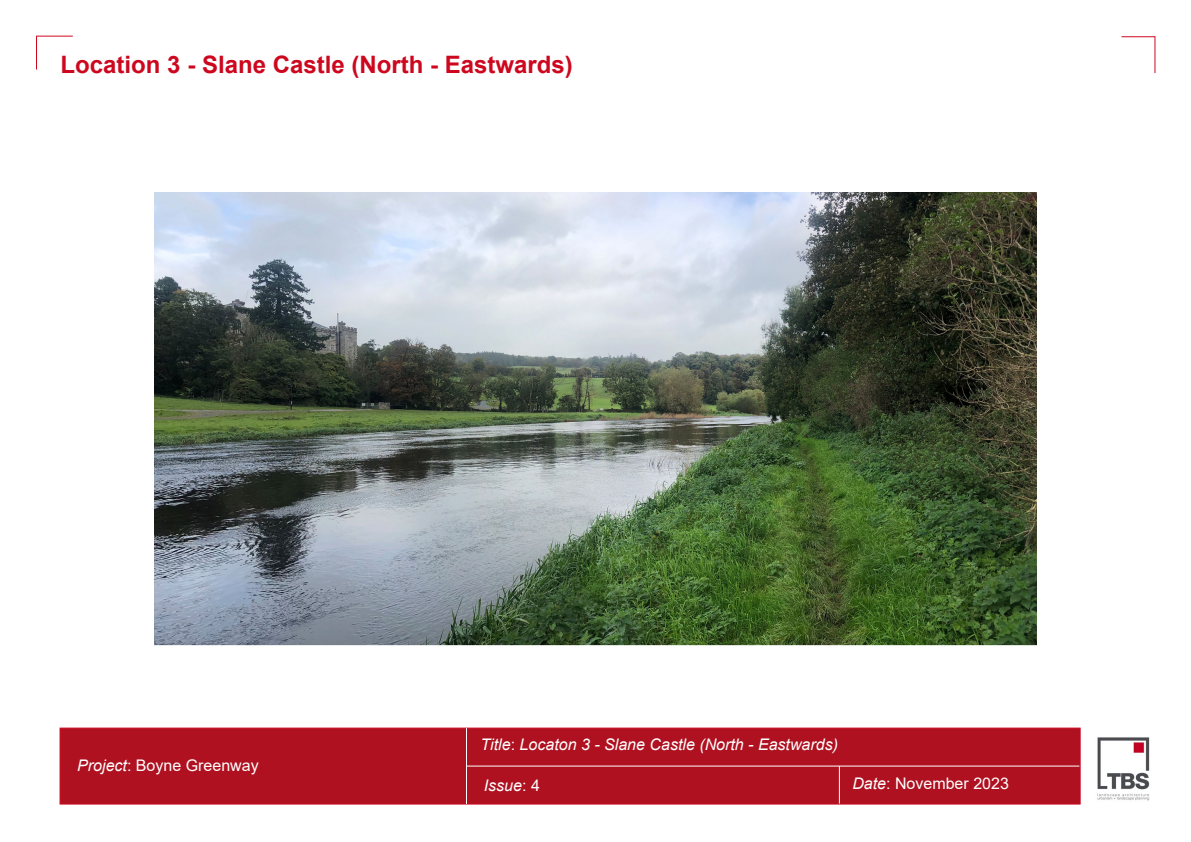
<style>
.page{position:relative;width:1191px;height:842px;background:#fff}
.page>*{position:absolute;margin:0;border:0;box-sizing:border-box;transform-origin:0 0}
.t1{font:700 24px "Arial";color:#cd071e}
.t2{font:italic 16px "Arial";color:#fff}
.t3{font:16px "Arial";color:#fff}
.s1{font-style:italic}
.s2{font-style:normal}
</style>
<div class="page">
<div style="left:60px;top:728px;width:1020px;height:76px;background:#af1120;border:1px solid #cd071e"></div>
<hr style="left:466px;top:765px;width:613px;height:1px;background:#fff">
<hr style="left:466px;top:728px;width:1px;height:76px;background:#fff">
<hr style="left:839px;top:766px;width:1px;height:37px;background:#fff">
<img style="left:154px;top:192px;width:883px;height:454px">
<hr style="left:36px;top:36px;width:1px;height:34px;background:#cd071e">
<hr style="left:1121px;top:37px;width:34px;height:1px;background:#cd071e">
<hr style="left:36px;top:36px;width:37px;height:1px;background:#cd071e">
<hr style="left:1154px;top:36px;width:1px;height:37px;background:#cd071e">
<img style="left:1097px;top:737px;width:53px;height:64px">
<h1 class="t1" style="left:61px;top:48px;width:514px">Location 3 - Slane Castle (North - Eastwards)</h1>
<p class="t3" style="left:77px;top:754px;width:183px"><span class="s1">Project</span>: Boyne Greenway</p>
<p class="t2" style="left:480px;top:734px;width:359px">Title<span class="s2">:</span> Locaton 3 - Slane Castle (North - Eastwards)</p>
<p class="t2" style="left:484px;top:775px;width:58px">Issue<span class="s2">: 4</span></p>
<p class="t3" style="left:852px;top:773px;width:158px"><span class="s1">Date</span>: November 2023</p>
</div>
